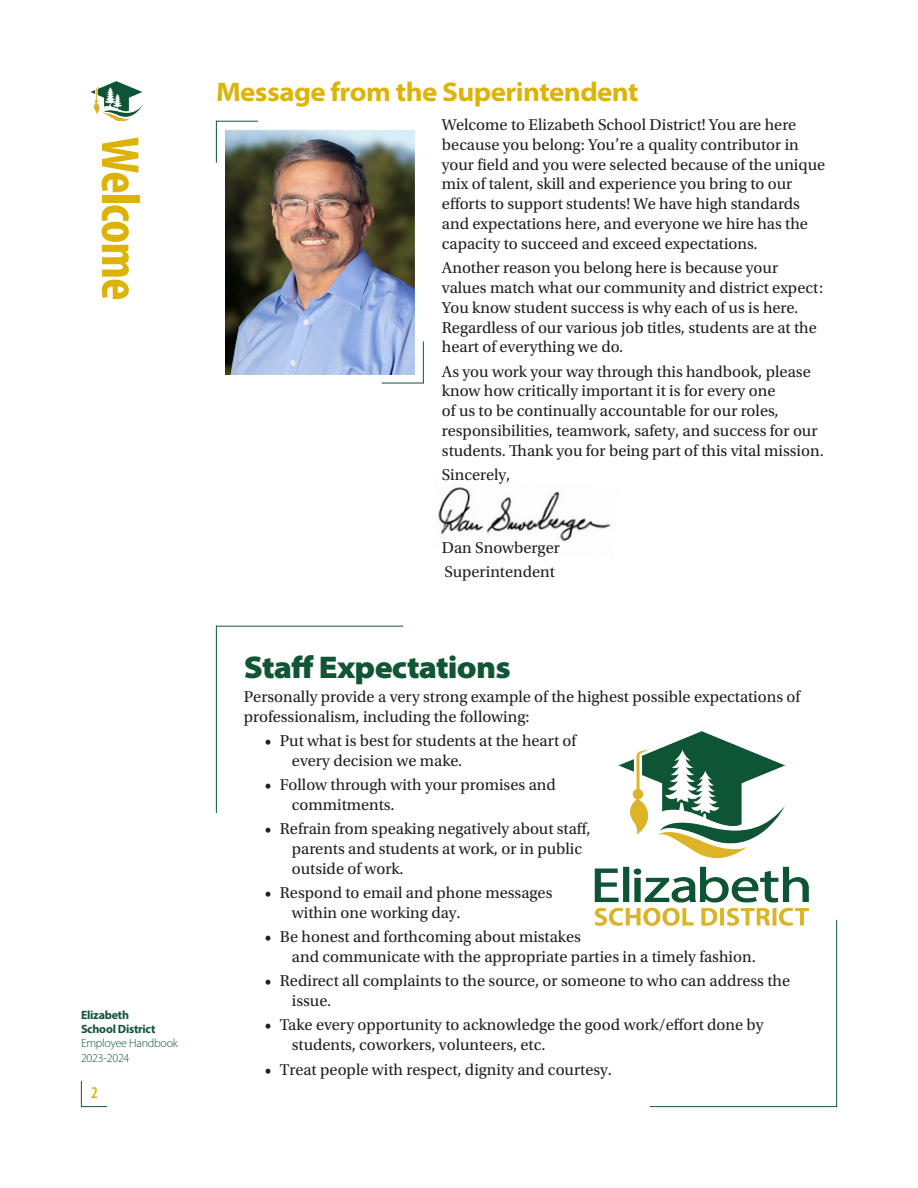
<style>
.page{position:relative;width:918px;height:1188px;background:#fff}
.page>*{position:absolute;margin:0;border:0;box-sizing:border-box;transform-origin:0 0}
.t1{font:700 condensed 54px "Myriad Pro";letter-spacing:-.02em;color:#deb308}
.t2{font:900 semi-expanded 31.5px "Myriad Pro";letter-spacing:-.025em;color:#105536}
.t3{font:700 semi-expanded 27px "Myriad Pro";letter-spacing:-.02em;color:#deb308}
.t4{font:16.5px/19.8px "Utopia Std";color:#231f20}
.t5{font:600 condensed 16.5px "Myriad Pro";color:#deb308}
.t6{font:300 12px/14.4px "Myriad Pro";letter-spacing:-.02em;color:#105536}
.t7{font:700 12px/14.4px "Myriad Pro";letter-spacing:-.02em;color:#105536}
</style>
<div class="page">
<svg style="left:81px;top:1081px;width:26px;height:26px"></svg>
<img style="left:438px;top:487px;width:173px;height:55px">
<img style="left:226px;top:131px;width:188px;height:243px">
<div style="left:216px;top:121px;width:208px;height:263px;border:9px solid #fff"></div>
<img style="left:90px;top:81px;width:52px;height:40px">
<img style="left:594px;top:731px;width:215px;height:195px">
<hr style="left:216px;top:121px;width:1px;height:42px;background:#105536">
<hr style="left:216px;top:121px;width:42px;height:1px;background:#105536">
<hr style="left:423px;top:341px;width:1px;height:42px;background:#105536">
<hr style="left:382px;top:383px;width:42px;height:1px;background:#105536">
<hr style="left:216px;top:626px;width:1px;height:187px;background:#105536">
<hr style="left:216px;top:626px;width:187px;height:1px;background:#105536">
<hr style="left:836px;top:920px;width:1px;height:187px;background:#105536">
<hr style="left:650px;top:1106px;width:187px;height:1px;background:#105536">
<h1 class="t1" style="left:154px;top:137px;width:165px;rotate:90deg">Welcome</h1>
<p class="t7" style="left:81px;top:1007px;width:76px">Elizabeth<br>School District</p>
<p class="t6" style="left:81px;top:1036px;width:98px">Employee Handbook<br>2023-2024</p>
<p class="t5" style="left:91px;top:1083px;width:8px">2</p>
<h3 class="t3" style="left:216px;top:74px;width:424px">Message from the Superintendent</h3>
<p class="t4" style="left:442px;top:115px;width:385px">Welcome to Elizabeth School District! You are here because you belong: You’re a quality contributor in your field and you were selected because of the unique mix of talent, skill and experience you bring to our efforts to support students! We have high standards and expectations here, and everyone we hire has the capacity to succeed and exceed expectations.</p>
<p class="t4" style="left:442px;top:258px;width:383px">Another reason you belong here is because your values match what our community and district expect:<br>You know student success is why each of us is here.<br>Regardless of our various job titles, students are at the heart of everything we do.</p>
<p class="t4" style="left:442px;top:362px;width:383px">As you work your way through this handbook, please know how critically important it is for every one<br>of us to be continually accountable for our roles, responsibilities, teamwork, safety, and success for our students. Thank you for being part of this vital mission.</p>
<p class="t4" style="left:442px;top:465px;width:70px">Sincerely,</p>
<p class="t4" style="left:442px;top:536px;width:119px;line-height:24.3px">Dan Snowberger<br>Superintendent</p>
<h2 class="t2" style="left:244px;top:646px;width:268px">Staff Expectations</h2>
<p class="t4" style="left:244px;top:687px;width:558px">Personally provide a very strong example of the highest possible expectations of professionalism, including the following:</p>
<p class="t4" style="left:292px;top:731px;width:286px;text-indent:-27px">• Put what is best for students at the heart of every decision we make.</p>
<p class="t4" style="left:292px;top:775px;width:265px;text-indent:-27px">• Follow through with your promises and commitments.</p>
<p class="t4" style="left:292px;top:819px;width:300px;text-indent:-27px">• Refrain from speaking negatively about staff, parents and students at work, or in public outside of work.</p>
<p class="t4" style="left:292px;top:883px;width:262px;text-indent:-27px">• Respond to email and phone messages within one working day.</p>
<p class="t4" style="left:292px;top:927px;width:465px;text-indent:-27px">• Be honest and forthcoming about mistakes<br>and communicate with the appropriate parties in a timely fashion.</p>
<p class="t4" style="left:292px;top:971px;width:500px;text-indent:-27px">• Redirect all complaints to the source, or someone to who can address the issue.</p>
<p class="t4" style="left:292px;top:1016px;width:473px;text-indent:-27px">• Take every opportunity to acknowledge the good work/effort done by students, coworkers, volunteers, etc.</p>
<p class="t4" style="left:265px;top:1060px;width:349px">• Treat people with respect, dignity and courtesy.</p>
</div>
